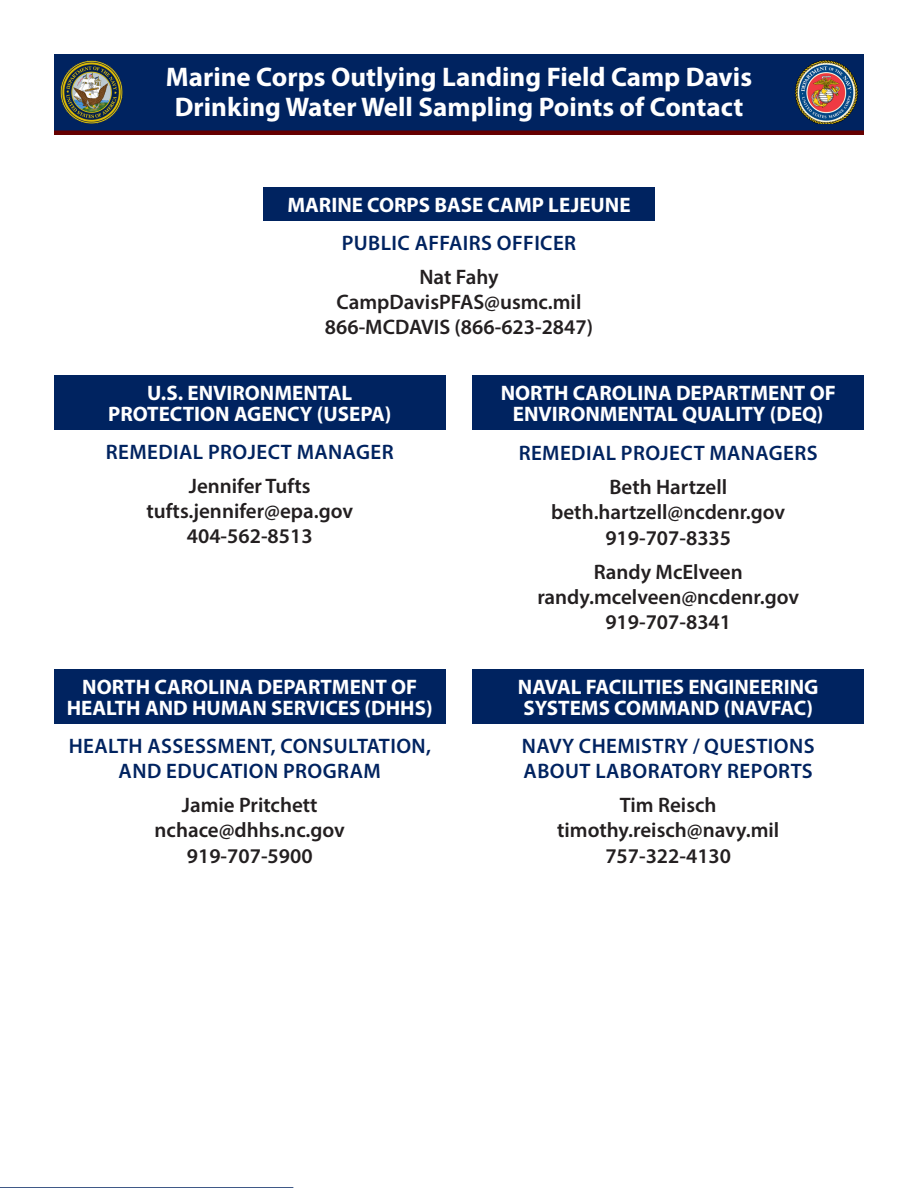
<style>
.page{position:relative;width:918px;height:1188px;background:#fff}
.page>*{position:absolute;margin:0;border:0;box-sizing:border-box;transform-origin:0 0}
.Title_Bar{font:700 27px/30px "Myriad Pro";color:#fff;text-align:center}
.t1{font:600 21px/25.2px "Myriad Pro";color:#231f20;text-align:center}
.Body_Text{font:700 21px/21px "Myriad Pro";color:#fff;text-align:center}
.t2{font:600 21px/25.2px "Myriad Pro";letter-spacing:.02em;color:#002360;text-align:center}
</style>
<div class="page">
<div style="left:54px;top:54px;width:810px;height:76px;background:#002360"></div>
<img style="left:60px;top:61px;width:63px;height:63px">
<img style="left:795px;top:61px;width:63px;height:63px">
<div style="left:54px;top:375px;width:392px;height:55px;background:#002360"></div>
<div style="left:472px;top:375px;width:392px;height:55px;background:#002360"></div>
<div style="left:54px;top:670px;width:392px;height:54px;background:#002360"></div>
<div style="left:472px;top:670px;width:392px;height:54px;background:#002360"></div>
<div style="left:263px;top:187px;width:392px;height:33px;background:#002360"></div>
<hr style="left:0;top:1187px;width:293px;height:1px;background:#002360">
<div style="left:54px;top:130px;width:810px;height:5px;background:#600"></div>
<p class="Title_Bar" style="left:166px;top:61px;width:588px">Marine Corps Outlying Landing Field Camp Davis<br>Drinking Water Well Sampling Points of Contact</p>
<p class="Body_Text" style="left:287px;top:193px;width:345px">MARINE CORPS BASE CAMP LEJEUNE</p>
<p class="t2" style="left:342px;top:230px;width:236px">PUBLIC AFFAIRS OFFICER</p>
<p class="t1" style="left:325px;top:264px;width:270px">Nat Fahy<br>CampDavisPFAS@usmc.mil<br>866-MCDAVIS (866-623-2847)</p>
<p class="Body_Text" style="left:108px;top:381px;width:285px">U.S. ENVIRONMENTAL<br>PROTECTION AGENCY (USEPA)</p>
<p class="t2" style="left:106px;top:439px;width:289px">REMEDIAL PROJECT MANAGER</p>
<p class="t1" style="left:189px;top:473px;width:123px">Jennifer Tufts</p>
<p class="t1" style="left:146px;top:498px;width:208px">tufts.jennifer@epa.gov</p>
<p class="t1" style="left:187px;top:523px;width:127px">404-562-8513</p>
<p class="Body_Text" style="left:67px;top:676px;width:367px">NORTH CAROLINA DEPARTMENT OF<br>HEALTH AND HUMAN SERVICES (DHHS)</p>
<p class="t2" style="left:69px;top:733px;width:364px">HEALTH ASSESSMENT, CONSULTATION,<br>AND EDUCATION PROGRAM</p>
<p class="t1" style="left:182px;top:792px;width:137px">Jamie Pritchett</p>
<p class="t1" style="left:155px;top:817px;width:192px">nchace@dhhs.nc.gov</p>
<p class="t1" style="left:187px;top:842px;width:127px">919-707-5900</p>
<p class="Body_Text" style="left:501px;top:381px;width:337px">NORTH CAROLINA DEPARTMENT OF<br>ENVIRONMENTAL QUALITY (DEQ)</p>
<p class="t2" style="left:519px;top:440px;width:301px">REMEDIAL PROJECT MANAGERS</p>
<p class="t1" style="left:609px;top:474px;width:119px">Beth Hartzell</p>
<p class="t1" style="left:551px;top:499px;width:236px">beth.hartzell@ncdenr.gov</p>
<p class="t1" style="left:605px;top:524px;width:127px">919-707-8335</p>
<p class="t1" style="left:594px;top:559px;width:151px">Randy McElveen</p>
<p class="t1" style="left:537px;top:584px;width:263px">randy.mcelveen@ncdenr.gov</p>
<p class="t1" style="left:605px;top:609px;width:127px">919-707-8341</p>
<p class="Body_Text" style="left:518px;top:676px;width:302px;text-align:left">NAVAL FACILITIES ENGINEERING<br>SYSTEMS COMMAND (NAVFAC)</p>
<p class="t2" style="left:522px;top:733px;width:294px;text-align:left">NAVY CHEMISTRY / QUESTIONS<br>ABOUT LABORATORY REPORTS</p>
<p class="t1" style="left:620px;top:792px;width:98px">Tim Reisch</p>
<p class="t1" style="left:557px;top:817px;width:224px">timothy.reisch@navy.mil</p>
<p class="t1" style="left:605px;top:842px;width:127px">757-322-4130</p>
</div>
